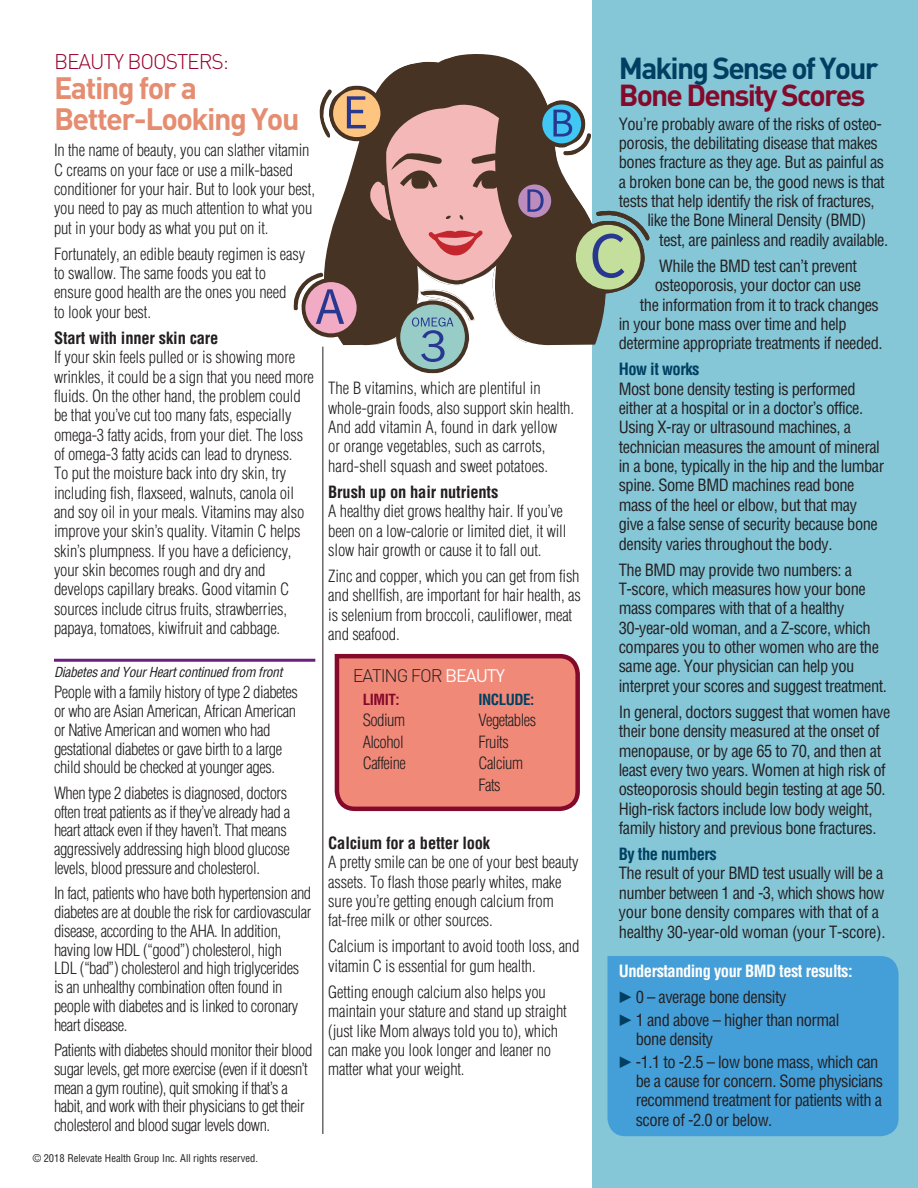
<style>
.page{position:relative;width:918px;height:1188px;background:#fff}
.page>*{position:absolute;margin:0;border:0;box-sizing:border-box;transform-origin:0 0}
.t1{font:700 30.6px/30.6px "DIN";letter-spacing:-.05em;color:#e58d71}
.t2{font:700 30px "DIN";letter-spacing:-.06em;color:#003f61}
.t3{font:700 30px "DIN";letter-spacing:-.06em;color:#830a2b}
.t4{font:300 21px "DIN";letter-spacing:-.05em;color:#98012d}
.t5{font:300 18px "DIN";letter-spacing:-.06em;color:#231f20}
.t6{font:300 condensed 16.5px/19.4px "Helvetica";letter-spacing:-.01em;color:#231f20}
.t7{font:condensed 16.5px/19.4px "Helvetica";letter-spacing:-.03em;color:#231f20}
.t8{font:300 condensed 16.5px/21.5px "Helvetica";letter-spacing:-.03em;color:#231f20}
.t9{font:700 condensed 16.5px "Helvetica";letter-spacing:-.01em;color:#231f20}
.t10{font:700 condensed 16.5px/26.1px "Helvetica";letter-spacing:-.03em;color:#fff}
.t11{font:700 condensed 16.5px "Helvetica";letter-spacing:-.03em;color:#003f61}
.t12{font:700 condensed 15px "Helvetica";letter-spacing:-.03em;color:#003f61}
.t13{font:700 condensed 15px "Helvetica";letter-spacing:-.03em;color:#830a2b}
.t14{font:italic condensed 13.5px "Helvetica";letter-spacing:-.025em;color:#231f20}
.t15{font:condensed 10.5px "Helvetica";color:#231f20}
.s1{font-weight:400;color:#fff}
.s2{font-family:"Mortbats";font-weight:400;font-stretch:normal;color:#003f61}
.s3{font-weight:400;color:#231f20}
.s4{font-family:"Mortbats";font-stretch:normal;color:#003f61}
</style>
<div class="page">
<hr style="left:54px;top:659px;width:261px;height:3px;background:#6b1f7e">
<div style="left:593px;top:0;width:325px;height:1188px;background:#85c6d7"></div>
<hr style="left:322px;top:347px;width:1px;height:787px;background:#231f20">
<svg style="left:334px;top:653px;width:246px;height:159px;background:#e88175"></svg>
<svg style="left:398px;top:303px;width:69px;height:68px"></svg>
<div style="left:396px;top:300px;width:73px;height:73px;border:4px solid #463324;border-radius:50%"></div>
<svg style="left:294px;top:54px;width:356px;height:308px"></svg>
<div style="left:608px;top:956px;width:291px;height:180px;background:#449ed7"></div>
<p class="t4" style="left:54px;top:48px;width:176px">BEAUTY BOOSTERS:</p>
<h1 class="t1" style="left:54px;top:72px;width:247px">Eating for a<br>Better-Looking You</h1>
<p class="t6" style="left:54px;top:140px;width:263px">In the name of beauty, you can slather vitamin C creams on your face or use a milk-based conditioner for your hair. But to look your best, you need to pay as much attention to what you put in your body as what you put on it.</p>
<p class="t6" style="left:54px;top:244px;width:253px">Fortunately, an edible beauty regimen is easy to swallow. The same foods you eat to ensure good health are the ones you need<br>to look your best.</p>
<p class="t9" style="left:54px;top:328px;width:166px">Start with inner skin care</p>
<p class="t6" style="left:54px;top:347px;width:261px">If your skin feels pulled or is showing more wrinkles, it could be a sign that you need more fluids. On the other hand, the problem could be that you’ve cut too many fats, especially omega-3 fatty acids, from your diet. The loss of omega-3 fatty acids can lead to dryness.<br>To put the moisture back into dry skin, try including fish, flaxseed, walnuts, canola oil and soy oil in your meals. Vitamins may also improve your skin’s quality. Vitamin C helps skin’s plumpness. If you have a deficiency, your skin becomes rough and dry and develops capillary breaks. Good vitamin C sources include citrus fruits, strawberries, papaya, tomatoes, kiwifruit and cabbage.</p>
<p class="t14" style="left:54px;top:664px;width:230px">Diabetes and Your Heart continued from front</p>
<p class="t6" style="left:54px;top:683px;width:246px;line-height:18.8px">People with a family history of type 2 diabetes or who are Asian American, African American or Native American and women who had gestational diabetes or gave birth to a large child should be checked at younger ages.</p>
<p class="t6" style="left:54px;top:783px;width:238px;line-height:18.8px">When type 2 diabetes is diagnosed, doctors often treat patients as if they’ve already had a heart attack even if they haven’t. That means aggressively addressing high blood glucose levels, blood pressure and cholesterol.</p>
<p class="t6" style="left:54px;top:884px;width:259px;line-height:18.8px">In fact, patients who have both hypertension and diabetes are at double the risk for cardiovascular disease, according to the AHA. In addition, having low HDL (“good”) cholesterol, high<br>LDL (“bad”) cholesterol and high triglycerides is an unhealthy combination often found in people with diabetes and is linked to coronary heart disease.</p>
<p class="t8" style="left:54px;top:1041px;width:260px;line-height:18.8px">Patients with diabetes should monitor their blood sugar levels, get more exercise (even if it doesn’t mean a gym routine), quit smoking if that’s a habit, and work with their physicians to get their cholesterol and blood sugar levels down.</p>
<p class="t15" style="left:33px;top:1152px;width:227px">© 2018 Relevate Health Group Inc. All rights reserved.</p>
<p class="t6" style="left:328px;top:379px;width:247px">The B vitamins, which are plentiful in whole-grain foods, also support skin health.<br>And add vitamin A, found in dark yellow<br>or orange vegetables, such as carrots, hard-shell squash and sweet potatoes.</p>
<p class="t9" style="left:328px;top:481px;width:172px">Brush up on hair nutrients</p>
<p class="t6" style="left:328px;top:501px;width:240px">A healthy diet grows healthy hair. If you’ve been on a low-calorie or limited diet, it will slow hair growth or cause it to fall out.</p>
<p class="t6" style="left:328px;top:566px;width:254px">Zinc and copper, which you can get from fish and shellfish, are important for hair health, as is selenium from broccoli, cauliflower, meat and seafood.</p>
<p class="t5" style="left:353px;top:665px;width:154px">EATING FOR <span class="s1">BEAUTY</span></p>
<p class="t13" style="left:363px;top:690px;width:38px">LIMIT:</p>
<p class="t8" style="left:363px;top:709px;width:45px">Sodium<br>Alcohol<br>Caffeine</p>
<p class="t12" style="left:478px;top:690px;width:58px">INCLUDE:</p>
<p class="t8" style="left:478px;top:709px;width:59px">Vegetables<br>Fruits<br>Calcium<br>Fats</p>
<p class="t9" style="left:328px;top:832px;width:163px">Calcium for a better look</p>
<p class="t6" style="left:328px;top:852px;width:252px">A pretty smile can be one of your best beauty assets. To flash those pearly whites, make sure you’re getting enough calcium from fat-free milk or other sources.</p>
<p class="t6" style="left:328px;top:937px;width:253px">Calcium is important to avoid tooth loss, and vitamin C is essential for gum health.</p>
<p class="t6" style="left:328px;top:982px;width:240px">Getting enough calcium also helps you maintain your stature and stand up straight (just like Mom always told you to), which can make you look longer and leaner no matter what your weight.</p>
<h2 class="t2" style="left:619px;top:48px;width:261px">Making Sense of Your</h2>
<h2 class="t3" style="left:619px;top:75px;width:248px">Bone Density Scores</h2>
<p class="t7" style="left:619px;top:114px;width:265px">You’re probably aware of the risks of osteo-</p>
<p class="t7" style="left:619px;top:133px;width:261px">porosis, the debilitating disease that makes</p>
<p class="t7" style="left:619px;top:153px;width:267px">bones fracture as they age. But as painful as</p>
<p class="t7" style="left:619px;top:172px;width:268px">a broken bone can be, the good news is that</p>
<p class="t7" style="left:619px;top:191px;width:257px">tests that help identify the risk of fractures,</p>
<p class="t7" style="left:647px;top:211px;width:221px">like the Bone Mineral Density (BMD)</p>
<p class="t7" style="left:659px;top:230px;width:230px">test, are painless and readily available.</p>
<p class="t7" style="left:659px;top:256px;width:199px">While the BMD test can’t prevent</p>
<p class="t7" style="left:655px;top:275px;width:208px">osteoporosis, your doctor can use</p>
<p class="t7" style="left:640px;top:295px;width:241px">the information from it to track changes</p>
<p class="t7" style="left:619px;top:314px;width:229px">in your bone mass over time and help</p>
<p class="t7" style="left:619px;top:333px;width:265px">determine appropriate treatments if needed.</p>
<p class="t11" style="left:619px;top:359px;width:82px">How it works</p>
<p class="t7" style="left:619px;top:379px;width:267px">Most bone density testing is performed either at a hospital or in a doctor’s office.<br>Using X-ray or ultrasound machines, a technician measures the amount of mineral in a bone, typically in the hip and the lumbar spine. Some BMD machines read bone mass of the heel or elbow, but that may give a false sense of security because bone density varies throughout the body.</p>
<p class="t7" style="left:619px;top:560px;width:270px">The BMD may provide two numbers: a T-score, which measures how your bone mass compares with that of a healthy 30-year-old woman, and a Z-score, which compares you to other women who are the same age. Your physician can help you interpret your scores and suggest treatment.</p>
<p class="t7" style="left:619px;top:702px;width:273px">In general, doctors suggest that women have their bone density measured at the onset of menopause, or by age 65 to 70, and then at least every two years. Women at high risk of osteoporosis should begin testing at age 50.<br>High-risk factors include low body weight, family history and previous bone fractures.</p>
<p class="t11" style="left:619px;top:844px;width:100px">By the numbers</p>
<p class="t7" style="left:619px;top:864px;width:268px">The result of your BMD test usually will be a number between 1 and -3, which shows how your bone density compares with that of a healthy 30-year-old woman (your T-score).</p>
<p class="t10" style="left:619px;top:958px;width:235px">Understanding your BMD test results:<br><span class="s2">F</span> <span class="s3">0 – average bone density</span></p>
<p class="t7" style="left:636px;top:1010px;width:205px;text-indent:-17px"><span class="s4">F</span> 1 and above – higher than normal bone density</p>
<p class="t7" style="left:636px;top:1052px;width:249px;text-indent:-17px"><span class="s4">F</span> -1.1 to -2.5 – low bone mass, which can be a cause for concern. Some physicians recommend treatment for patients with a score of -2.0 or below.</p>
</div>
